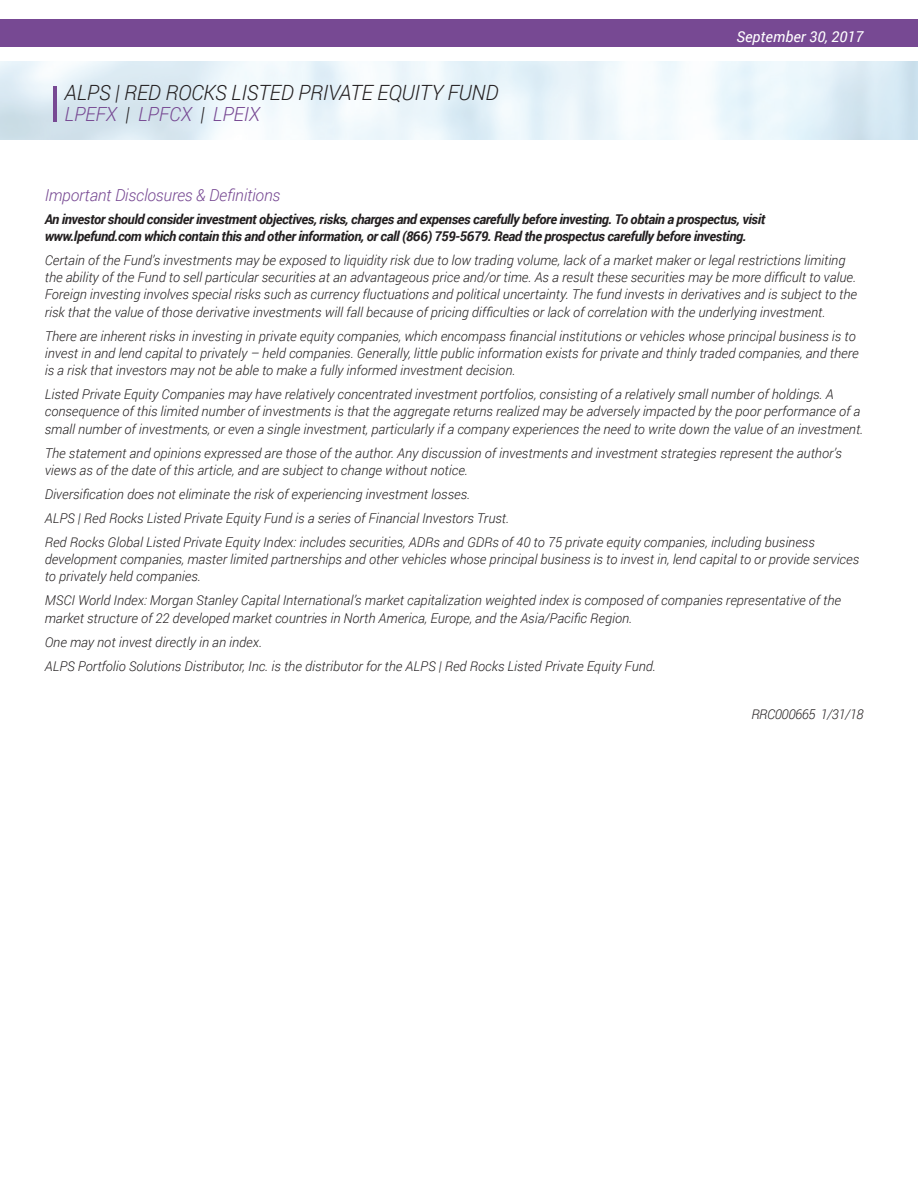
<style>
.page{position:relative;width:918px;height:1188px;background:#fff}
.page>*{position:absolute;margin:0;border:0;box-sizing:border-box;transform-origin:0 0}
.t1{font:italic 300 21px "Roboto";letter-spacing:-.01em;color:#231f20}
.t2{font:italic 300 19.5px "Roboto";letter-spacing:-.01em;color:#774993}
.t3{font:italic 300 16.5px "Roboto";letter-spacing:-.01em;color:#774993}
.t4{font:italic 15px "Roboto";color:#fff}
.t5{font:italic 300 13.5px/17.2px "Roboto";color:#231f20}
.t6{font:italic 700 13.5px/17.2px "Roboto";letter-spacing:-.03em;color:#231f20}
.t7{font:italic 300 13.5px "Roboto";letter-spacing:-.03em;color:#231f20}
.s1{color:#231f20}
</style>
<div class="page">
<img style="left:0;top:62px;width:918px;height:78px">
<hr style="left:54px;top:86px;width:3px;height:36px;background:#774993">
<div style="left:0;top:20px;width:918px;height:27px;background:#774993"></div>
<h1 class="t1" style="left:65px;top:78px;width:435px">ALPS | RED ROCKS LISTED PRIVATE EQUITY FUND</h1>
<h2 class="t2" style="left:65px;top:101px;width:197px">LPEFX <span class="s1">|</span> LPFCX <span class="s1">|</span> LPEIX</h2>
<p class="t4" style="left:737px;top:27px;width:128px">September 30, 2017</p>
<p class="t3" style="left:45px;top:184px;width:237px">Important Disclosures &amp; Definitions</p>
<p class="t6" style="left:45px;top:210px;width:722px">An investor should consider investment objectives, risks, charges and expenses carefully before investing. To obtain a prospectus, visit www.lpefund.com which contain this and other information, or call (866) 759-5679. Read the prospectus carefully before investing.</p>
<p class="t5" style="left:45px;top:251px;width:814px">Certain of the Fund’s investments may be exposed to liquidity risk due to low trading volume, lack of a market maker or legal restrictions limiting the ability of the Fund to sell particular securities at an advantageous price and/or time. As a result these securities may be more difficult to value.<br>Foreign investing involves special risks such as currency fluctuations and political uncertainty. The fund invests in derivatives and is subject to the risk that the value of those derivative investments will fall because of pricing difficulties or lack of correlation with the underlying investment.</p>
<p class="t5" style="left:45px;top:327px;width:815px">There are inherent risks in investing in private equity companies, which encompass financial institutions or vehicles whose principal business is to invest in and lend capital to privately – held companies. Generally, little public information exists for private and thinly traded companies, and there is a risk that investors may not be able to make a fully informed investment decision.</p>
<p class="t5" style="left:45px;top:385px;width:820px">Listed Private Equity Companies may have relatively concentrated investment portfolios, consisting of a relatively small number of holdings. A consequence of this limited number of investments is that the aggregate returns realized may be adversely impacted by the poor performance of a small number of investments, or even a single investment, particularly if a company experiences the need to write down the value of an investment.</p>
<p class="t5" style="left:45px;top:444px;width:799px">The statement and opinions expressed are those of the author. Any discussion of investments and investment strategies represent the author’s views as of the date of this article, and are subject to change without notice.</p>
<p class="t5" style="left:45px;top:482px;width:772px;line-height:24px">Diversification does not eliminate the risk of experiencing investment losses.<br>ALPS | Red Rocks Listed Private Equity Fund is a series of Financial Investors Trust.<br>Red Rocks Global Listed Private Equity Index: includes securities, ADRs and GDRs of 40 to 75 private equity companies, including business</p>
<p class="t5" style="left:45px;top:550px;width:816px">development companies, master limited partnerships and other vehicles whose principal business is to invest in, lend capital to or provide services to privately held companies.</p>
<p class="t5" style="left:45px;top:591px;width:798px">MSCI World Index: Morgan Stanley Capital International’s market capitalization weighted index is composed of companies representative of the market structure of 22 developed market countries in North America, Europe, and the Asia/Pacific Region.</p>
<p class="t5" style="left:45px;top:629px;width:613px;line-height:24px">One may not invest directly in an index.<br>ALPS Portfolio Solutions Distributor, Inc. is the distributor for the ALPS | Red Rocks Listed Private Equity Fund.</p>
<p class="t7" style="left:751px;top:704px;width:114px">RRC000665 1/31/18</p>
</div>
